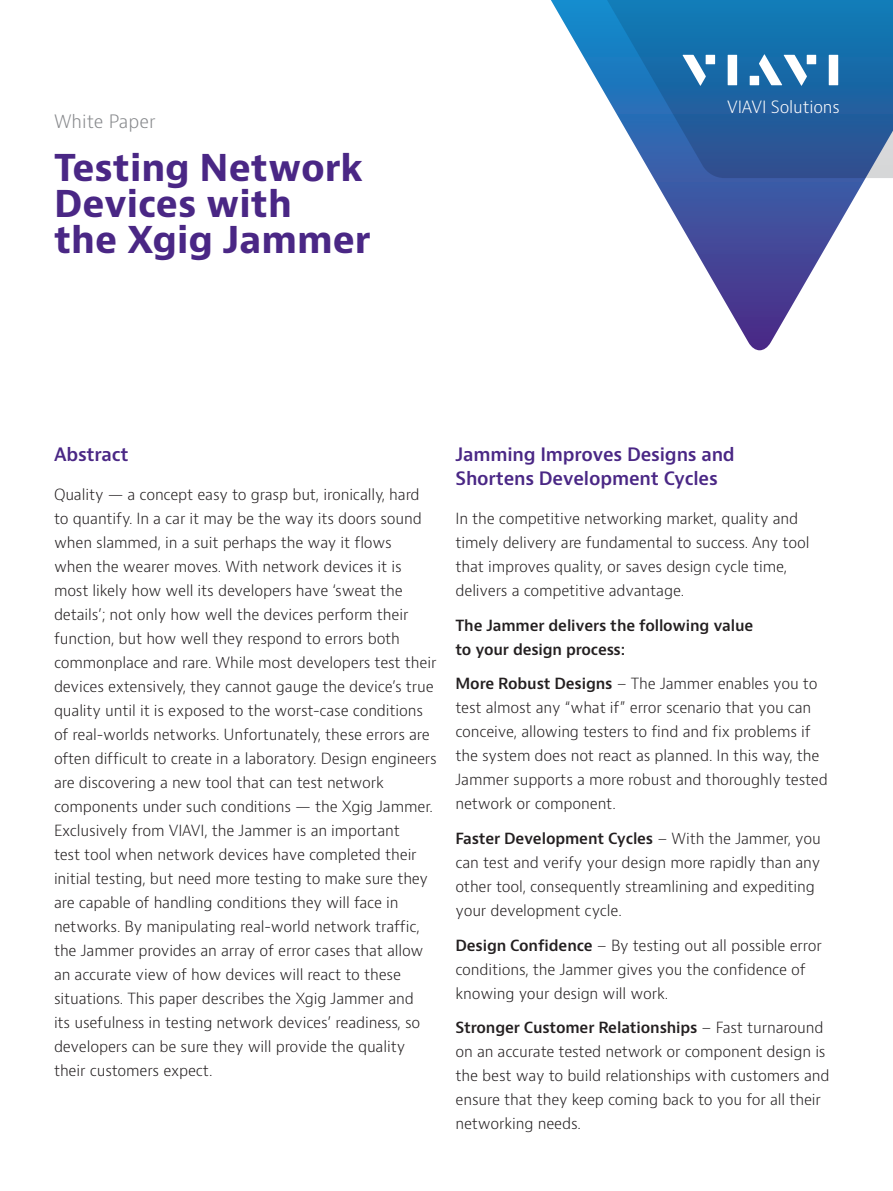
<style>
.page{position:relative;width:893px;height:1191px;background:#fff}
.page>*{position:absolute;margin:0;border:0;box-sizing:border-box;transform-origin:0 0}
.H1_Title_24{font:700 36px/36px "Bernino Sans";color:#4a2785}
.H2_Heading_Purple_12{font:600 18px/24px "Bernino Sans";letter-spacing:-.01em;color:#4a2785}
.P_DocType{font:300 18px "Bernino Sans";color:#87898c}
.t1{font:300 16.5px "Bernino Sans";letter-spacing:-.01em;color:#fff}
.H3_Heading_Level_3{font:300 15px/24px "Bernino Sans";letter-spacing:-.01em;color:#231f20}
.H3_Heading_Level_3-2{font:600 15px/24px "Bernino Sans";letter-spacing:-.01em;color:#231f20}
.s1{font-weight:600}
</style>
<div class="page">
<svg style="left:653px;top:178px;width:213px;height:172px"></svg>
<svg style="left:551px;top:0;width:342px;height:178px"></svg>
<svg style="left:682px;top:55px;width:24px;height:31px"></svg>
<div style="left:706px;top:55px;width:9px;height:9px;background:#fff"></div>
<div style="left:728px;top:55px;width:9px;height:30px;background:#fff"></div>
<div style="left:807px;top:55px;width:9px;height:9px;background:#fff"></div>
<div style="left:829px;top:55px;width:9px;height:30px;background:#fff"></div>
<svg style="left:759px;top:54px;width:48px;height:32px"></svg>
<div style="left:750px;top:76px;width:9px;height:9px;background:#fff"></div>
<p class="P_DocType" style="left:54px;top:110px;width:103px">White Paper</p>
<p class="H1_Title_24" style="left:54px;top:151px;width:318px">Testing Network<br>Devices with<br>the Xgig Jammer</p>
<p class="t1" style="left:727px;top:96px;width:114px">VIAVI Solutions</p>
<p class="H2_Heading_Purple_12" style="left:54px;top:443px;width:76px">Abstract</p>
<p class="H3_Heading_Level_3" style="left:54px;top:483px;width:384px">Quality — a concept easy to grasp but, ironically, hard to quantify. In a car it may be the way its doors sound when slammed, in a suit perhaps the way it flows<br>when the wearer moves. With network devices it is most likely how well its developers have ‘sweat the details’; not only how well the devices perform their function, but how well they respond to errors both commonplace and rare. While most developers test their devices extensively, they cannot gauge the device’s true quality until it is exposed to the worst-case conditions of real-worlds networks. Unfortunately, these errors are often difficult to create in a laboratory. Design engineers are discovering a new tool that can test network components under such conditions — the Xgig Jammer.<br>Exclusively from VIAVI, the Jammer is an important<br>test tool when network devices have completed their initial testing, but need more testing to make sure they are capable of handling conditions they will face in networks. By manipulating real-world network traffic, the Jammer provides an array of error cases that allow an accurate view of how devices will react to these situations. This paper describes the Xgig Jammer and<br>its usefulness in testing network devices’ readiness, so developers can be sure they will provide the quality their customers expect.</p>
<p class="H2_Heading_Purple_12" style="left:455px;top:443px;width:281px">Jamming Improves Designs and<br>Shortens Development Cycles</p>
<p class="H3_Heading_Level_3" style="left:455px;top:507px;width:355px">In the competitive networking market, quality and timely delivery are fundamental to success. Any tool that improves quality, or saves design cycle time, delivers a competitive advantage.</p>
<p class="H3_Heading_Level_3-2" style="left:455px;top:613px;width:299px">The Jammer delivers the following value to your design process:</p>
<p class="H3_Heading_Level_3" style="left:455px;top:672px;width:374px"><span class="s1">More Robust Designs</span> – The Jammer enables you to test almost any “what if” error scenario that you can conceive, allowing testers to find and fix problems if the system does not react as planned. In this way, the Jammer supports a more robust and thoroughly tested network or component.</p>
<p class="H3_Heading_Level_3" style="left:455px;top:827px;width:367px"><span class="s1">Faster Development Cycles</span> – With the Jammer, you can test and verify your design more rapidly than any other tool, consequently streamlining and expediting your development cycle.</p>
<p class="H3_Heading_Level_3" style="left:455px;top:933px;width:368px"><span class="s1">Design Confidence</span> – By testing out all possible error conditions, the Jammer gives you the confidence of knowing your design will work.</p>
<p class="H3_Heading_Level_3" style="left:455px;top:1016px;width:375px"><span class="s1">Stronger Customer Relationships</span> – Fast turnaround on an accurate tested network or component design is the best way to build relationships with customers and ensure that they keep coming back to you for all their networking needs.</p>
</div>
